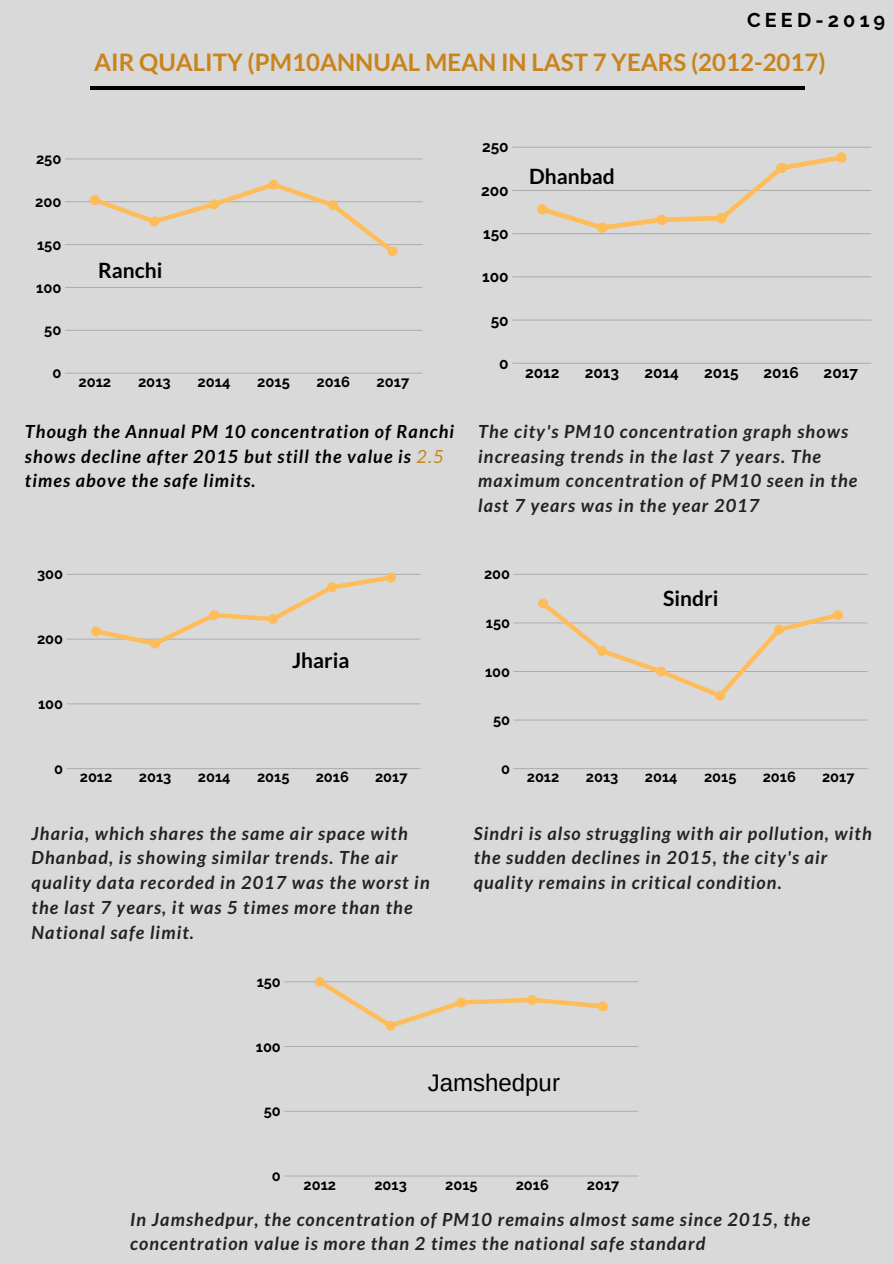
<style>
.page{position:relative;width:894px;height:1264px;background:#fff}
.page>*{position:absolute;margin:0;border:0;box-sizing:border-box;transform-origin:0 0}
.t1{font:700 24px "Lato";color:#c8831b}
.t2{font:24px "Arimo";color:#000}
.t3{font:700 21px "Lato";color:#000}
.t4{font:700 19.8px "Raleway";letter-spacing:.21em;color:#000}
.t5{font:italic 700 18px/24.8px "Lato";letter-spacing:.06em;color:#222}
.t6{font:italic 700 18px/24.8px "Lato";letter-spacing:.06em;color:#000}
.t7{font:700 15.45px "Raleway";color:#000}
.t8{font:700 14.7px "Raleway";color:#000}
.t9{font:700 14.55px "Raleway";color:#000}
.s1{font-weight:400;color:#c8831b}
</style>
<div class="page">
<div style="left:0;top:0;width:893px;height:1263px;background:#d9d9d9"></div>
<hr style="left:90px;top:86px;width:714px;height:3px;background:#000">
<hr style="left:65px;top:158px;width:357px;height:1px;background:#222">
<hr style="left:65px;top:201px;width:357px;height:1px;background:#222">
<hr style="left:65px;top:244px;width:357px;height:1px;background:#222">
<hr style="left:65px;top:287px;width:357px;height:1px;background:#222">
<hr style="left:65px;top:330px;width:357px;height:1px;background:#222">
<hr style="left:65px;top:372px;width:357px;height:1px;background:#222">
<svg style="left:90px;top:180px;width:307px;height:76px"></svg>
<hr style="left:512px;top:147px;width:358px;height:1px;background:#222">
<hr style="left:512px;top:190px;width:358px;height:1px;background:#222">
<hr style="left:512px;top:233px;width:358px;height:1px;background:#222">
<hr style="left:512px;top:276px;width:358px;height:1px;background:#222">
<hr style="left:512px;top:319px;width:358px;height:1px;background:#222">
<hr style="left:512px;top:363px;width:358px;height:1px;background:#222">
<svg style="left:537px;top:152px;width:309px;height:81px"></svg>
<hr style="left:67px;top:574px;width:353px;height:1px;background:#222">
<hr style="left:67px;top:638px;width:353px;height:1px;background:#222">
<hr style="left:67px;top:703px;width:353px;height:1px;background:#222">
<hr style="left:67px;top:768px;width:353px;height:1px;background:#222">
<svg style="left:91px;top:572px;width:305px;height:76px"></svg>
<hr style="left:513px;top:574px;width:354px;height:1px;background:#222">
<hr style="left:513px;top:622px;width:354px;height:1px;background:#222">
<hr style="left:513px;top:671px;width:354px;height:1px;background:#222">
<hr style="left:513px;top:719px;width:354px;height:1px;background:#222">
<hr style="left:513px;top:768px;width:354px;height:1px;background:#222">
<svg style="left:538px;top:598px;width:304px;height:102px"></svg>
<hr style="left:284px;top:981px;width:354px;height:1px;background:#222">
<hr style="left:284px;top:1046px;width:354px;height:1px;background:#222">
<hr style="left:284px;top:1110px;width:354px;height:1px;background:#222">
<hr style="left:284px;top:1175px;width:354px;height:1px;background:#222">
<svg style="left:315px;top:976px;width:292px;height:54px"></svg>
<p class="t4" style="left:746px;top:9px;width:140px">CEED-2019</p>
<h1 class="t1" style="left:94px;top:47px;width:732px">AIR QUALITY (PM10ANNUAL MEAN IN LAST 7 YEARS (2012-2017)</h1>
<p class="t8" style="left:36px;top:150px;width:27px">250</p>
<p class="t8" style="left:35px;top:193px;width:28px">200</p>
<p class="t8" style="left:37px;top:236px;width:26px">150</p>
<p class="t8" style="left:36px;top:279px;width:27px">100</p>
<p class="t8" style="left:44px;top:321px;width:19px">50</p>
<p class="t8" style="left:52px;top:364px;width:11px">0</p>
<p class="t3" style="left:98px;top:257px;width:66px">Ranchi</p>
<p class="t8" style="left:78px;top:373px;width:34px">2012</p>
<p class="t8" style="left:138px;top:373px;width:34px">2013</p>
<p class="t8" style="left:197px;top:373px;width:34px">2014</p>
<p class="t8" style="left:257px;top:373px;width:34px">2015</p>
<p class="t8" style="left:316px;top:373px;width:35px">2016</p>
<p class="t8" style="left:376px;top:373px;width:34px">2017</p>
<p class="t7" style="left:482px;top:138px;width:28px">250</p>
<p class="t7" style="left:481px;top:181px;width:29px">200</p>
<p class="t7" style="left:483px;top:224px;width:27px">150</p>
<p class="t7" style="left:482px;top:268px;width:28px">100</p>
<p class="t7" style="left:490px;top:311px;width:19px">50</p>
<p class="t7" style="left:499px;top:354px;width:11px">0</p>
<p class="t3" style="left:529px;top:163px;width:87px">Dhanbad</p>
<p class="t7" style="left:525px;top:363px;width:36px">2012</p>
<p class="t7" style="left:584px;top:363px;width:36px">2013</p>
<p class="t7" style="left:644px;top:363px;width:36px">2014</p>
<p class="t7" style="left:704px;top:363px;width:36px">2015</p>
<p class="t7" style="left:763px;top:363px;width:37px">2016</p>
<p class="t7" style="left:823px;top:363px;width:36px">2017</p>
<p class="t6" style="left:25px;top:418px;width:431px">Though the Annual PM 10 concentration of Ranchi shows decline after 2015 but still the value is <span class="s1">2.5 </span>times above the safe limits.</p>
<p class="t9" style="left:37px;top:565px;width:27px">300</p>
<p class="t9" style="left:37px;top:630px;width:28px">200</p>
<p class="t9" style="left:38px;top:695px;width:27px">100</p>
<p class="t3" style="left:292px;top:647px;width:59px">Jharia</p>
<p class="t9" style="left:54px;top:760px;width:10px">0</p>
<p class="t9" style="left:80px;top:768px;width:34px">2012</p>
<p class="t9" style="left:139px;top:768px;width:34px">2013</p>
<p class="t9" style="left:198px;top:768px;width:34px">2014</p>
<p class="t9" style="left:257px;top:768px;width:34px">2015</p>
<p class="t9" style="left:315px;top:768px;width:35px">2016</p>
<p class="t9" style="left:375px;top:768px;width:34px">2017</p>
<p class="t5" style="left:478px;top:418px;width:380px">The city's PM10 concentration graph shows increasing trends in the last 7 years. The maximum concentration of PM10 seen in the last 7 years was in the year 2017</p>
<p class="t9" style="left:484px;top:565px;width:28px">200</p>
<p class="t9" style="left:485px;top:614px;width:26px">150</p>
<p class="t9" style="left:485px;top:663px;width:27px">100</p>
<p class="t9" style="left:493px;top:711px;width:19px">50</p>
<p class="t9" style="left:501px;top:760px;width:10px">0</p>
<p class="t3" style="left:663px;top:585px;width:57px">Sindri</p>
<p class="t9" style="left:526px;top:768px;width:34px">2012</p>
<p class="t9" style="left:585px;top:768px;width:34px">2013</p>
<p class="t9" style="left:644px;top:768px;width:34px">2014</p>
<p class="t9" style="left:703px;top:768px;width:34px">2015</p>
<p class="t9" style="left:762px;top:768px;width:35px">2016</p>
<p class="t9" style="left:821px;top:768px;width:34px">2017</p>
<p class="t5" style="left:32px;top:820px;width:399px">Jharia, which shares the same air space with Dhanbad, is showing similar trends. The air quality data recorded in 2017 was the worst in the last 7 years, it was 5 times more than the National safe limit.</p>
<p class="t5" style="left:473px;top:820px;width:399px">Sindri is also struggling with air pollution, with the sudden declines in 2015, the city's air quality remains in critical condition.</p>
<p class="t9" style="left:256px;top:973px;width:26px">150</p>
<p class="t9" style="left:256px;top:1037px;width:27px">100</p>
<p class="t9" style="left:264px;top:1102px;width:19px">50</p>
<p class="t9" style="left:272px;top:1167px;width:10px">0</p>
<h1 class="t2" style="left:427px;top:1068px;width:134px">Jamshedpur</h1>
<p class="t9" style="left:303px;top:1175px;width:34px">2012</p>
<p class="t9" style="left:374px;top:1175px;width:34px">2013</p>
<p class="t9" style="left:445px;top:1175px;width:34px">2015</p>
<p class="t9" style="left:515px;top:1175px;width:35px">2016</p>
<p class="t9" style="left:586px;top:1175px;width:34px">2017</p>
<p class="t5" style="left:130px;top:1206px;width:681px">In Jamshedpur, the concentration of PM10 remains almost same since 2015, the concentration value is more than 2 times the national safe standard</p>
</div>
